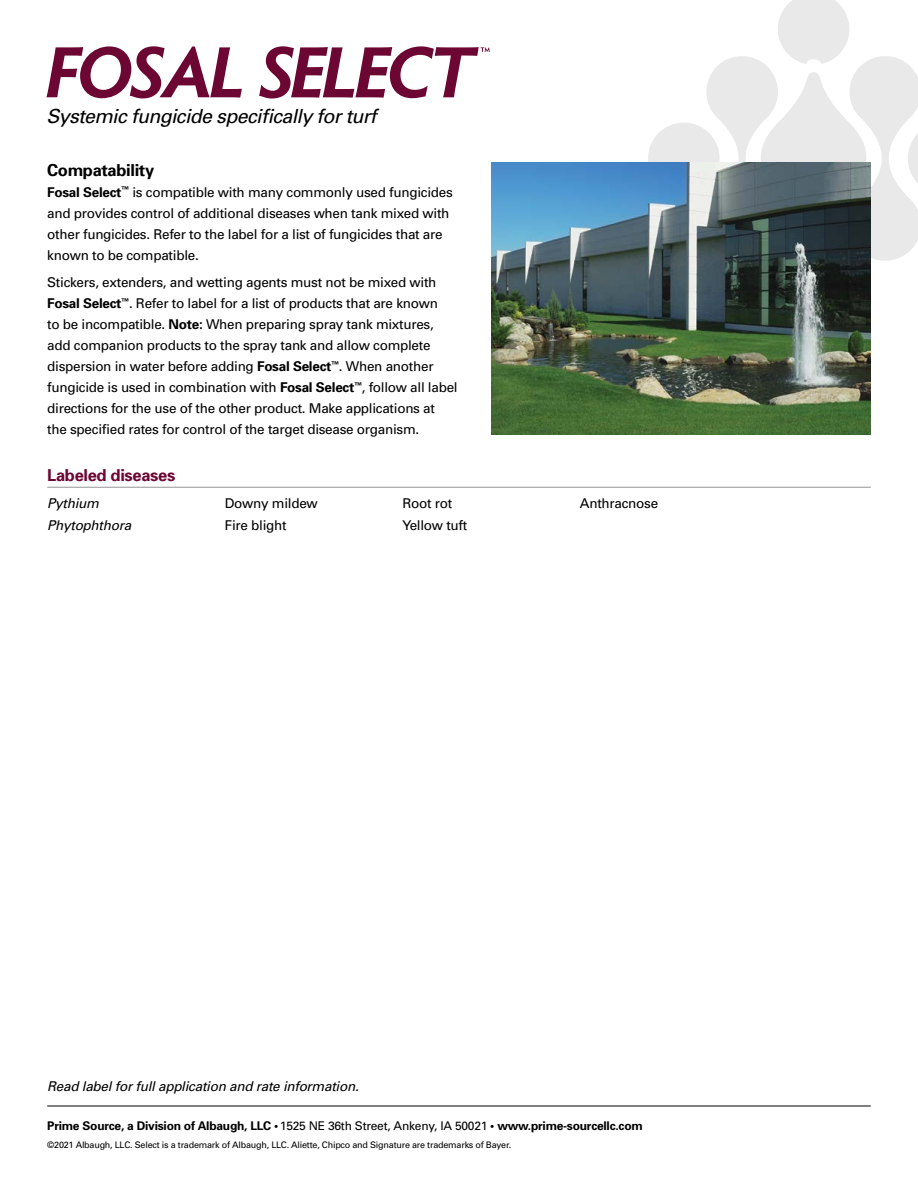
<style>
.page{position:relative;width:918px;height:1188px;background:#fff}
.page>*{position:absolute;margin:0;border:0;box-sizing:border-box;transform-origin:0 0}
.t1{font:italic 19.5px "Univers";letter-spacing:-.03em;color:#000}
.t2{font:700 16.5px "Univers";letter-spacing:-.02em;color:#6c0633}
.t3{font:700 16.5px "Univers";letter-spacing:-.02em;color:#000}
.t4{font:13.5px/21px "Univers";letter-spacing:-.02em;color:#000}
.t5{font:italic 13.5px/22px "Univers";letter-spacing:-.02em;color:#000}
.t6{font:700 12px "Univers";letter-spacing:-.02em;color:#000}
.t7{font:9px "Univers";letter-spacing:-.025em;color:#000}
.s1{font-weight:700}
.s2{font-weight:400}
</style>
<div class="page">
<svg style="left:648px;top:0;width:270px;height:261px"></svg>
<svg style="left:259px;top:46px;width:231px;height:53px"></svg>
<svg style="left:47px;top:46px;width:195px;height:52px"></svg>
<img style="left:491px;top:162px;width:380px;height:273px">
<hr style="left:47px;top:1106px;width:824px;height:1px;background:#000">
<hr style="left:47px;top:487px;width:824px;height:1px;background:#939598">
<h1 class="t1" style="left:46px;top:104px;width:331px">Systemic fungicide specifically for turf</h1>
<p class="t3" style="left:47px;top:159px;width:108px">Compatability</p>
<p class="t4" style="left:47px;top:181px;width:407px"><span class="s1">Fosal Select</span><sup>™</sup> is compatible with many commonly used fungicides and provides control of additional diseases when tank mixed with other fungicides. Refer to the label for a list of fungicides that are known to be compatible.</p>
<p class="t4" style="left:47px;top:272px;width:412px">Stickers, extenders, and wetting agents must not be mixed with <span class="s1">Fosal Select</span><sup>™</sup>. Refer to label for a list of products that are known<br>to be incompatible. <span class="s1">Note:</span> When preparing spray tank mixtures, add companion products to the spray tank and allow complete dispersion in water before adding <span class="s1">Fosal Select</span><sup>™</sup>. When another fungicide is used in combination with <span class="s1">Fosal Select</span><sup>™</sup>, follow all label directions for the use of the other product. Make applications at the specified rates for control of the target disease organism.</p>
<p class="t2" style="left:47px;top:464px;width:130px">Labeled diseases</p>
<p class="t5" style="left:47px;top:492px;width:86px">Pythium<br>Phytophthora</p>
<p class="t4" style="left:225px;top:492px;width:95px;line-height:22px">Downy mildew<br>Fire blight</p>
<p class="t4" style="left:402px;top:492px;width:66px;line-height:22px">Root rot<br>Yellow tuft</p>
<p class="t4" style="left:580px;top:493px;width:80px">Anthracnose</p>
<p class="t5" style="left:47px;top:1075px;width:313px">Read label for full application and rate information.</p>
<p class="t6" style="left:47px;top:1118px;width:597px">Prime Source, a Division of Albaugh, LLC • <span class="s2">1525 NE 36th Street, Ankeny, IA 50021</span> • www.prime-sourcellc.com</p>
<p class="t7" style="left:47px;top:1139px;width:465px">©2021 Albaugh, LLC. Select is a trademark of Albaugh, LLC. Aliette, Chipco and Signature are trademarks of Bayer.</p>
</div>
